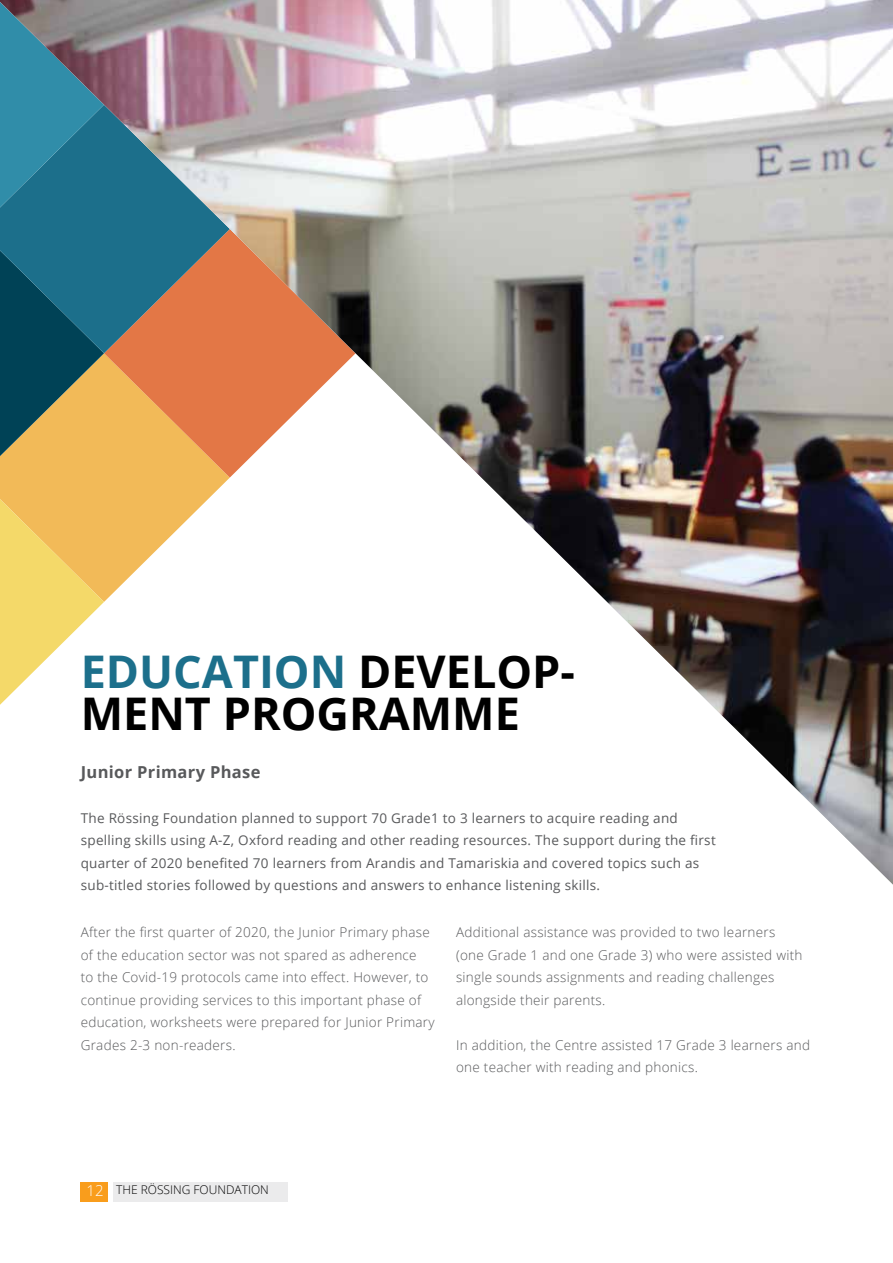
<style>
.page{position:relative;width:893px;height:1263px;background:#fff}
.page>*{position:absolute;margin:0;border:0;box-sizing:border-box;transform-origin:0 0}
.t1{font:700 45px/42px "Open Sans";color:#000}
.t2{font:700 16.5px "Open Sans";letter-spacing:.02em;color:#58595b}
.t3{font:300 13.5px/22.5px "Open Sans";letter-spacing:.02em;color:#58595b}
.t4{font:13.5px/22.5px "Open Sans";letter-spacing:.02em;color:#58595b}
.t5{font:300 12px "Open Sans";color:#000}
.s1{color:#1c6f8b}
.s2{font-size:15px;color:#fff}
</style>
<div class="page">
<img style="left:0;top:0;width:893px;height:884px">
<div style="left:81px;top:1182px;width:27px;height:20px;background:#f99d1c"></div>
<div style="left:114px;top:1182px;width:174px;height:20px;background:#ebebec"></div>
<h1 class="t1" style="left:81px;top:650px;width:496px"><span class="s1">EDUCATION</span> DEVELOP-<br>MENT PROGRAMME</h1>
<p class="t2" style="left:81px;top:760px;width:181px">Junior Primary Phase</p>
<p class="t4" style="left:81px;top:806px;width:636px">The Rössing Foundation planned to support 70 Grade1 to 3 learners to acquire reading and spelling skills using A-Z, Oxford reading and other reading resources. The support during the first quarter of 2020 benefited 70 learners from Arandis and Tamariskia and covered topics such as sub-titled stories followed by questions and answers to enhance listening skills.</p>
<p class="t3" style="left:81px;top:921px;width:355px">After the first quarter of 2020, the Junior Primary phase of the education sector was not spared as adherence<br>to the Covid-19 protocols came into effect. However, to continue providing services to this important phase of education, worksheets were prepared for Junior Primary Grades 2-3 non-readers.</p>
<p class="t3" style="left:456px;top:921px;width:348px">Additional assistance was provided to two learners (one Grade 1 and one Grade 3) who were assisted with single sounds assignments and reading challenges alongside their parents.</p>
<p class="t3" style="left:456px;top:1033px;width:355px">In addition, the Centre assisted 17 Grade 3 learners and one teacher with reading and phonics.</p>
<p class="t5" style="left:87px;top:1181px;width:184px"><span class="s2">12</span> THE RÖSSING FOUNDATION</p>
</div>
